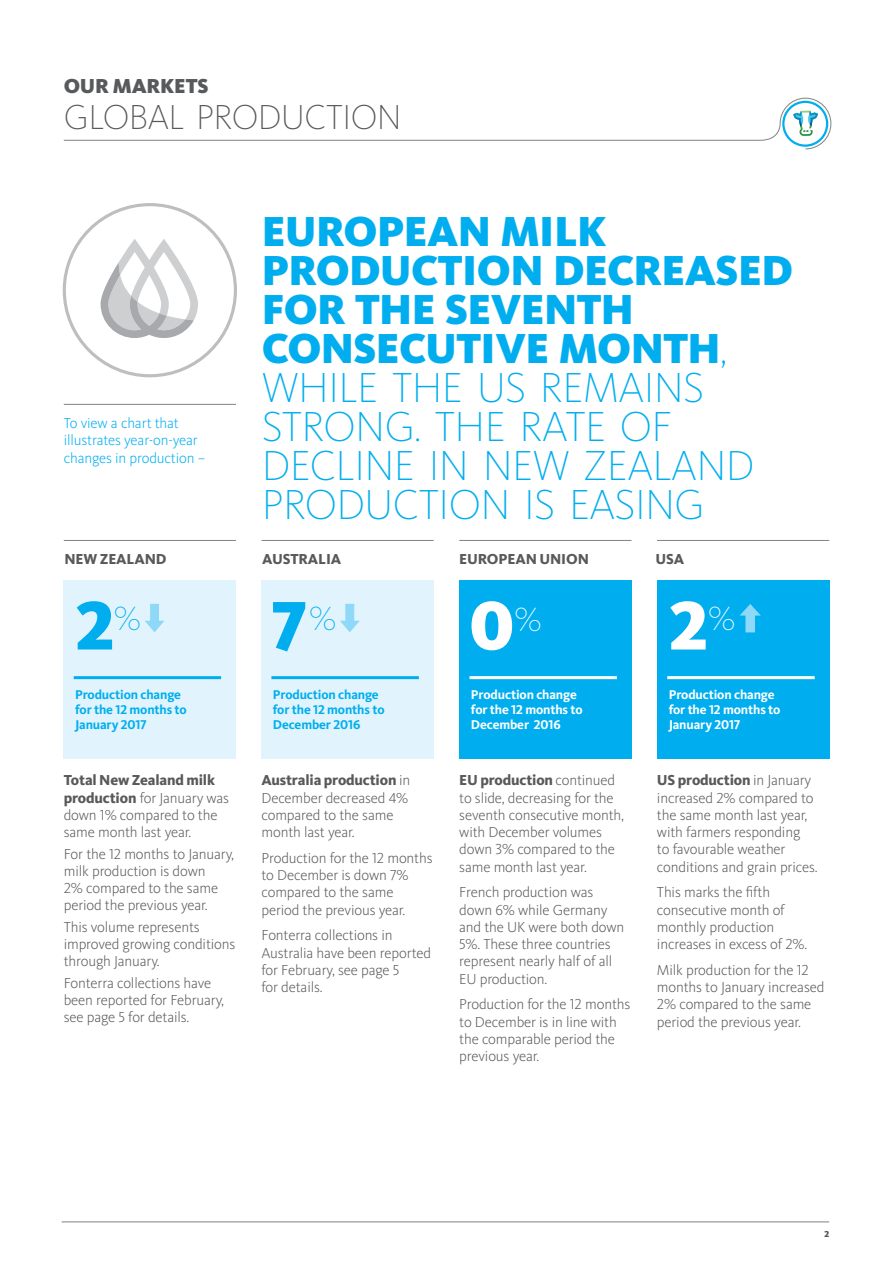
<style>
.page{position:relative;width:893px;height:1263px;background:#fff}
.page>*{position:absolute;margin:0;border:0;box-sizing:border-box;transform-origin:0 0}
.t1{font:900 71.25px "Kievit OT";color:#fff}
.t2{font:900 71.25px "Kievit OT";color:#00aeef}
.t3{font:200 43.5px/39px "Kievit OT";letter-spacing:-.015em;color:#00aeef}
.t4{font:200 36px "Kievit OT";letter-spacing:-.015em;color:#58595b}
.t5{font:100 34.8px "Kievit OT";color:#00aeef}
.t6{font:900 21px "Kievit OT";letter-spacing:-.01em;color:#58595b}
.t7{font:300 15px/17.2px "Kievit OT";letter-spacing:-.01em;color:#58595b}
.t8{font:300 15px/17.2px "Kievit OT";letter-spacing:-.01em;color:#00aeef}
.t9{font:800 15px "Kievit OT";letter-spacing:-.01em;color:#58595b}
.t10{font:700 13.2px/15px "Kievit OT";letter-spacing:-.01em;color:#00aeef}
.t11{font:700 13.2px/15px "Kievit OT";letter-spacing:-.01em;color:#fff}
.t12{font:900 9px "Kievit OT";color:#58595b}
.s1{font-weight:900}
.s2{font-weight:800}
</style>
<div class="page">
<hr style="left:62px;top:1221px;width:767px;height:1px;background:#808285">
<svg style="left:63px;top:97px;width:769px;height:53px"></svg>
<svg style="left:101px;top:239px;width:97px;height:99px"></svg>
<div style="left:261px;top:580px;width:173px;height:179px;background:#e1f4fd"></div>
<div style="left:64px;top:580px;width:172px;height:179px;background:#e1f4fd"></div>
<svg style="left:145px;top:604px;width:19px;height:28px"></svg>
<svg style="left:340px;top:604px;width:20px;height:28px"></svg>
<hr style="left:271px;top:676px;width:148px;height:3px;background:#00aeef">
<hr style="left:74px;top:676px;width:147px;height:3px;background:#00aeef">
<div style="left:459px;top:580px;width:172px;height:179px;background:#00aeef"></div>
<div style="left:657px;top:580px;width:172px;height:179px;background:#00aeef"></div>
<svg style="left:740px;top:604px;width:21px;height:28px"></svg>
<hr style="left:469px;top:676px;width:148px;height:3px;background:#fff">
<hr style="left:667px;top:676px;width:148px;height:3px;background:#fff">
<hr style="left:64px;top:540px;width:172px;height:1px;background:#808285">
<hr style="left:261px;top:540px;width:173px;height:1px;background:#808285">
<hr style="left:459px;top:540px;width:172px;height:1px;background:#808285">
<hr style="left:657px;top:540px;width:172px;height:1px;background:#808285">
<hr style="left:64px;top:404px;width:172px;height:1px;background:#808285">
<h3 class="t6" style="left:64px;top:73px;width:146px">OUR MARKETS</h3>
<h3 class="t4" style="left:64px;top:97px;width:339px">GLOBAL PRODUCTION</h3>
<p class="t8" style="left:64px;top:415px;width:143px">To view a chart that illustrates year-on-year changes in production –</p>
<h2 class="t3" style="left:262px;top:213px;width:533px"><span class="s1">EUROPEAN MILK<br>PRODUCTION DECREASED<br>FOR THE SEVENTH<br>CONSECUTIVE MONTH</span>,<br>WHILE THE US REMAINS<br>STRONG. THE RATE OF<br>DECLINE IN NEW ZEALAND<br>PRODUCTION IS EASING</h2>
<p class="t9" style="left:64px;top:550px;width:104px">NEW ZEALAND</p>
<p class="t9" style="left:262px;top:550px;width:81px">AUSTRALIA</p>
<h1 class="t2" style="left:77px;top:583px;width:39px">2</h1>
<h1 class="t2" style="left:272px;top:583px;width:37px">7</h1>
<h3 class="t5" style="left:114px;top:600px;width:29px">%</h3>
<h3 class="t5" style="left:309px;top:600px;width:29px">%</h3>
<p class="t10" style="left:75px;top:687px;width:113px">Production change for the 12 months to<br>January 2017</p>
<p class="t7" style="left:64px;top:772px;width:167px"><span class="s2">Total New Zealand milk production</span> for January was down 1% compared to the same month last year.</p>
<p class="t7" style="left:64px;top:845px;width:172px">For the 12 months to January, milk production is down<br>2% compared to the same period the previous year.</p>
<p class="t7" style="left:64px;top:918px;width:173px">This volume represents improved growing conditions through January.</p>
<p class="t7" style="left:64px;top:974px;width:162px">Fonterra collections have been reported for February, see page 5 for details.</p>
<p class="t10" style="left:273px;top:687px;width:113px">Production change for the 12 months to<br>December 2016</p>
<p class="t7" style="left:261px;top:772px;width:150px"><span class="s2">Australia production</span> in<br>December decreased 4% compared to the same month last year.</p>
<p class="t7" style="left:261px;top:849px;width:173px">Production for the 12 months to December is down 7% compared to the same period the previous year.</p>
<p class="t7" style="left:261px;top:927px;width:171px">Fonterra collections in<br>Australia have been reported for February, see page 5<br>for details.</p>
<p class="t9" style="left:459px;top:550px;width:131px">EUROPEAN UNION</p>
<h1 class="t1" style="left:469px;top:583px;width:74px">0<sup>%</sup></h1>
<p class="t9" style="left:656px;top:550px;width:30px">USA</p>
<h1 class="t1" style="left:670px;top:583px;width:67px">2<sup>%</sup></h1>
<p class="t11" style="left:471px;top:687px;width:113px">Production change for the 12 months to<br>December 2016</p>
<p class="t11" style="left:669px;top:687px;width:113px">Production change for the 12 months to<br>January 2017</p>
<p class="t7" style="left:459px;top:772px;width:166px"><span class="s2">EU production</span> continued to slide, decreasing for the seventh consecutive month, with December volumes down 3% compared to the same month last year.</p>
<p class="t7" style="left:459px;top:884px;width:167px">French production was down 6% while Germany and the UK were both down<br>5%. These three countries represent nearly half of all<br>EU production.</p>
<p class="t7" style="left:459px;top:996px;width:173px">Production for the 12 months to December is in line with the comparable period the previous year.</p>
<p class="t7" style="left:657px;top:772px;width:162px"><span class="s2">US production</span> in January increased 2% compared to the same month last year, with farmers responding<br>to favourable weather conditions and grain prices.</p>
<p class="t7" style="left:657px;top:884px;width:152px">This marks the fifth consecutive month of monthly production increases in excess of 2%.</p>
<p class="t7" style="left:657px;top:961px;width:169px">Milk production for the 12 months to January increased<br>2% compared to the same period the previous year.</p>
<p class="t12" style="left:824px;top:1228px;width:6px">2</p>
</div>
